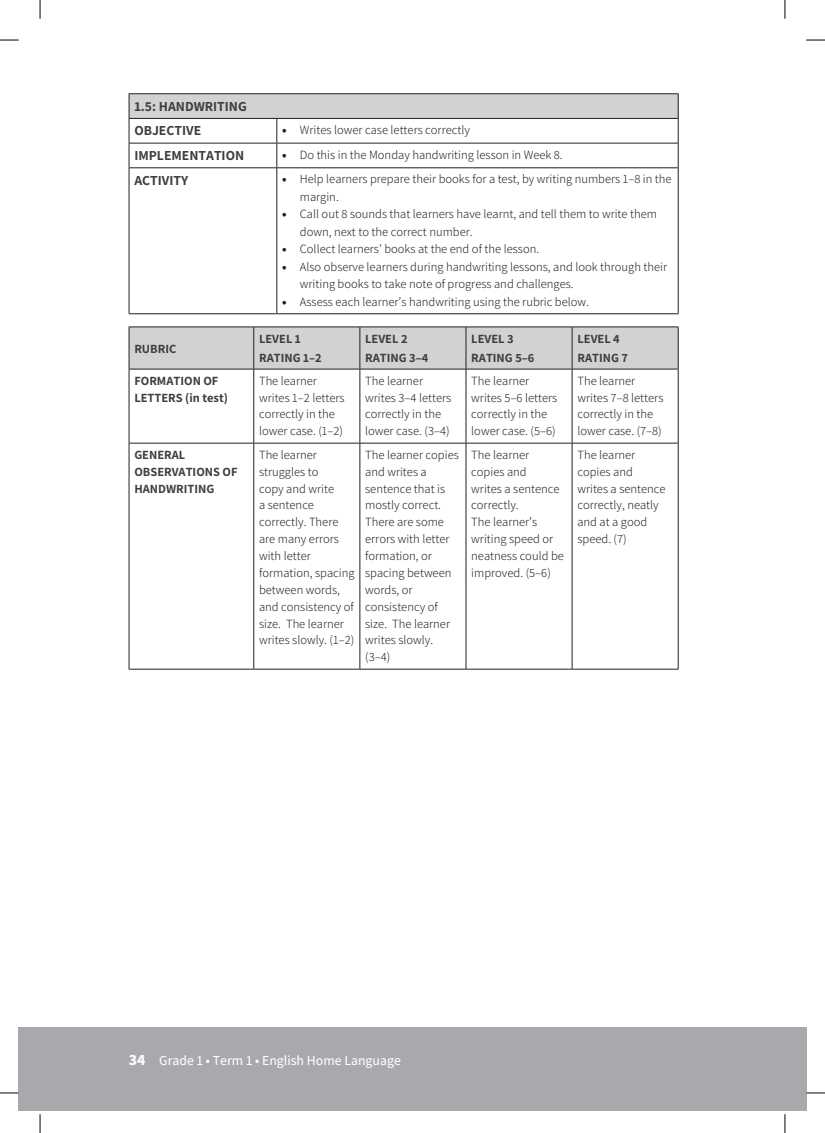
<style>
.page{position:relative;width:825px;height:1133px;background:#fff}
.page>*{position:absolute;margin:0;border:0;box-sizing:border-box;transform-origin:0 0}
.t1{font:700 13.75px/24.6px "Assistant";color:#3e3e3f}
.t2{font:500 13.75px "Assistant";color:#fff}
.t3{font:300 12.5px/16.9px "Assistant";color:#231f20}
.t4{font:700 12.5px/18.8px "Assistant";color:#3e3e3f}
.s1{font-weight:800}
.s2{font-family:"Noto Sans JP";font-weight:900}
</style>
<div class="page">
<div style="left:784px;top:1027px;width:21px;height:83px;background:#a8a9ad"></div>
<div style="left:19px;top:1027px;width:765px;height:83px;background:#a8a9ad"></div>
<div style="left:129px;top:94px;width:548px;height:24px;background:#d1d2d4"></div>
<svg style="left:130px;top:119px;width:547px;height:194px"></svg>
<hr style="left:129px;top:143px;width:148px;height:1px;background:#231f20">
<hr style="left:277px;top:143px;width:401px;height:1px;background:#231f20">
<svg style="left:677px;top:94px;width:1px;height:73px"></svg>
<hr style="left:129px;top:167px;width:148px;height:1px;background:#231f20">
<hr style="left:277px;top:167px;width:401px;height:1px;background:#231f20">
<hr style="left:677px;top:168px;width:1px;height:145px;background:#231f20">
<hr style="left:277px;top:313px;width:401px;height:1px;background:#231f20">
<hr style="left:129px;top:93px;width:148px;height:1px;background:#231f20">
<hr style="left:277px;top:93px;width:401px;height:1px;background:#231f20">
<hr style="left:277px;top:118px;width:401px;height:1px;background:#231f20">
<hr style="left:129px;top:118px;width:148px;height:1px;background:#231f20">
<svg style="left:129px;top:94px;width:1px;height:73px"></svg>
<svg style="left:276px;top:119px;width:1px;height:48px"></svg>
<hr style="left:129px;top:168px;width:1px;height:145px;background:#231f20">
<hr style="left:276px;top:168px;width:1px;height:145px;background:#231f20">
<hr style="left:129px;top:313px;width:148px;height:1px;background:#231f20">
<div style="left:130px;top:327px;width:547px;height:42px;background:#d1d2d4"></div>
<svg style="left:130px;top:370px;width:547px;height:298px"></svg>
<hr style="left:253px;top:327px;width:1px;height:42px;background:#231f20">
<hr style="left:359px;top:327px;width:1px;height:42px;background:#231f20">
<hr style="left:465px;top:327px;width:1px;height:42px;background:#231f20">
<hr style="left:571px;top:327px;width:1px;height:42px;background:#231f20">
<hr style="left:253px;top:369px;width:1px;height:74px;background:#231f20">
<hr style="left:359px;top:369px;width:1px;height:74px;background:#231f20">
<hr style="left:465px;top:369px;width:1px;height:74px;background:#231f20">
<hr style="left:571px;top:369px;width:1px;height:74px;background:#231f20">
<hr style="left:253px;top:443px;width:1px;height:225px;background:#231f20">
<hr style="left:359px;top:443px;width:1px;height:225px;background:#231f20">
<hr style="left:465px;top:443px;width:1px;height:225px;background:#231f20">
<hr style="left:571px;top:443px;width:1px;height:225px;background:#231f20">
<hr style="left:129px;top:668px;width:124px;height:1px;background:#231f20">
<hr style="left:253px;top:668px;width:106px;height:1px;background:#231f20">
<hr style="left:359px;top:668px;width:106px;height:1px;background:#231f20">
<hr style="left:465px;top:668px;width:106px;height:1px;background:#231f20">
<hr style="left:571px;top:668px;width:107px;height:1px;background:#231f20">
<hr style="left:129px;top:326px;width:124px;height:1px;background:#231f20">
<hr style="left:129px;top:327px;width:1px;height:42px;background:#231f20">
<hr style="left:253px;top:326px;width:106px;height:1px;background:#231f20">
<hr style="left:359px;top:326px;width:106px;height:1px;background:#231f20">
<hr style="left:465px;top:326px;width:106px;height:1px;background:#231f20">
<hr style="left:571px;top:326px;width:107px;height:1px;background:#231f20">
<hr style="left:677px;top:327px;width:1px;height:42px;background:#231f20">
<hr style="left:129px;top:369px;width:124px;height:1px;background:#231f20">
<hr style="left:253px;top:369px;width:106px;height:1px;background:#231f20">
<hr style="left:359px;top:369px;width:106px;height:1px;background:#231f20">
<hr style="left:465px;top:369px;width:106px;height:1px;background:#231f20">
<hr style="left:571px;top:369px;width:107px;height:1px;background:#231f20">
<hr style="left:129px;top:443px;width:124px;height:1px;background:#231f20">
<hr style="left:253px;top:443px;width:106px;height:1px;background:#231f20">
<hr style="left:359px;top:443px;width:106px;height:1px;background:#231f20">
<hr style="left:465px;top:443px;width:106px;height:1px;background:#231f20">
<hr style="left:571px;top:443px;width:107px;height:1px;background:#231f20">
<hr style="left:129px;top:369px;width:1px;height:74px;background:#231f20">
<hr style="left:677px;top:369px;width:1px;height:74px;background:#231f20">
<hr style="left:129px;top:443px;width:1px;height:225px;background:#231f20">
<hr style="left:677px;top:443px;width:1px;height:225px;background:#231f20">
<svg style="left:0;top:39px;width:19px;height:2px"></svg>
<svg style="left:806px;top:39px;width:18px;height:2px"></svg>
<svg style="left:0;top:1092px;width:19px;height:1px"></svg>
<svg style="left:805px;top:1092px;width:19px;height:1px"></svg>
<svg style="left:39px;top:0;width:2px;height:19px"></svg>
<svg style="left:39px;top:1114px;width:2px;height:18px"></svg>
<svg style="left:784px;top:0;width:1px;height:19px"></svg>
<svg style="left:784px;top:1114px;width:1px;height:18px"></svg>
<p class="t1" style="left:134px;top:93px;width:114px">1.5: HANDWRITING<br>OBJECTIVE</p>
<p class="t3" style="left:282px;top:121px;width:189px"><span class="s1">•</span> Writes lower case letters correctly</p>
<p class="t1" style="left:134px;top:142px;width:111px">IMPLEMENTATION</p>
<p class="t3" style="left:282px;top:145px;width:282px"><span class="s1">•</span> Do this in the Monday handwriting lesson in Week 8.</p>
<p class="t1" style="left:134px;top:167px;width:55px">ACTIVITY</p>
<p class="t3" style="left:300px;top:170px;width:373px;line-height:17.5px;text-indent:-18px"><span class="s1">•</span> Help learners prepare their books for a test, by writing numbers 1–8 in the margin.</p>
<p class="t3" style="left:300px;top:205px;width:358px;line-height:17.5px;text-indent:-18px"><span class="s1">•</span> Call out 8 sounds that learners have learnt, and tell them to write them down, next to the correct number.</p>
<p class="t3" style="left:282px;top:240px;width:258px"><span class="s1">•</span> Collect learners’ books at the end of the lesson.</p>
<p class="t3" style="left:300px;top:257px;width:368px;line-height:17.5px;text-indent:-18px"><span class="s1">•</span> Also observe learners during handwriting lessons, and look through their writing books to take note of progress and challenges.</p>
<p class="t3" style="left:282px;top:293px;width:308px"><span class="s1">•</span> Assess each learner’s handwriting using the rubric below.</p>
<p class="t4" style="left:134px;top:338px;width:43px">RUBRIC</p>
<p class="t4" style="left:259px;top:329px;width:64px">LEVEL 1<br>RATING 1–2</p>
<p class="t4" style="left:365px;top:329px;width:65px">LEVEL 2<br>RATING 3–4</p>
<p class="t4" style="left:471px;top:329px;width:65px">LEVEL 3<br>RATING 5–6</p>
<p class="t4" style="left:577px;top:329px;width:52px">LEVEL 4<br>RATING 7</p>
<p class="t4" style="left:134px;top:371px;width:95px;line-height:16.9px">FORMATION OF<br>LETTERS (in test)</p>
<p class="t3" style="left:259px;top:371px;width:87px">The learner writes 1–2 letters correctly in the lower case. (1–2)</p>
<p class="t3" style="left:365px;top:371px;width:87px">The learner writes 3–4 letters correctly in the lower case. (3–4)</p>
<p class="t3" style="left:471px;top:371px;width:87px">The learner writes 5–6 letters correctly in the lower case. (5–6)</p>
<p class="t3" style="left:577px;top:371px;width:87px">The learner writes 7–8 letters correctly in the lower case. (7–8)</p>
<p class="t4" style="left:134px;top:445px;width:105px;line-height:16.9px">GENERAL<br>OBSERVATIONS OF<br>HANDWRITING</p>
<p class="t3" style="left:259px;top:445px;width:97px">The learner struggles to<br>copy and write<br>a sentence correctly. There are many errors with letter formation, spacing between words, and consistency of size. The learner writes slowly. (1–2)</p>
<p class="t3" style="left:365px;top:445px;width:95px">The learner copies and writes a sentence that is mostly correct.<br>There are some errors with letter formation, or spacing between words, or consistency of size. The learner writes slowly. (3–4)</p>
<p class="t3" style="left:471px;top:445px;width:94px">The learner copies and<br>writes a sentence correctly.<br>The learner’s writing speed or neatness could be improved. (5–6)</p>
<p class="t3" style="left:577px;top:445px;width:90px">The learner copies and writes a sentence correctly, neatly and at a good speed. (7)</p>
<p class="t2" style="left:129px;top:1050px;width:273px"><span class="s2">34</span> Grade 1 • Term 1 • English Home Language</p>
</div>
